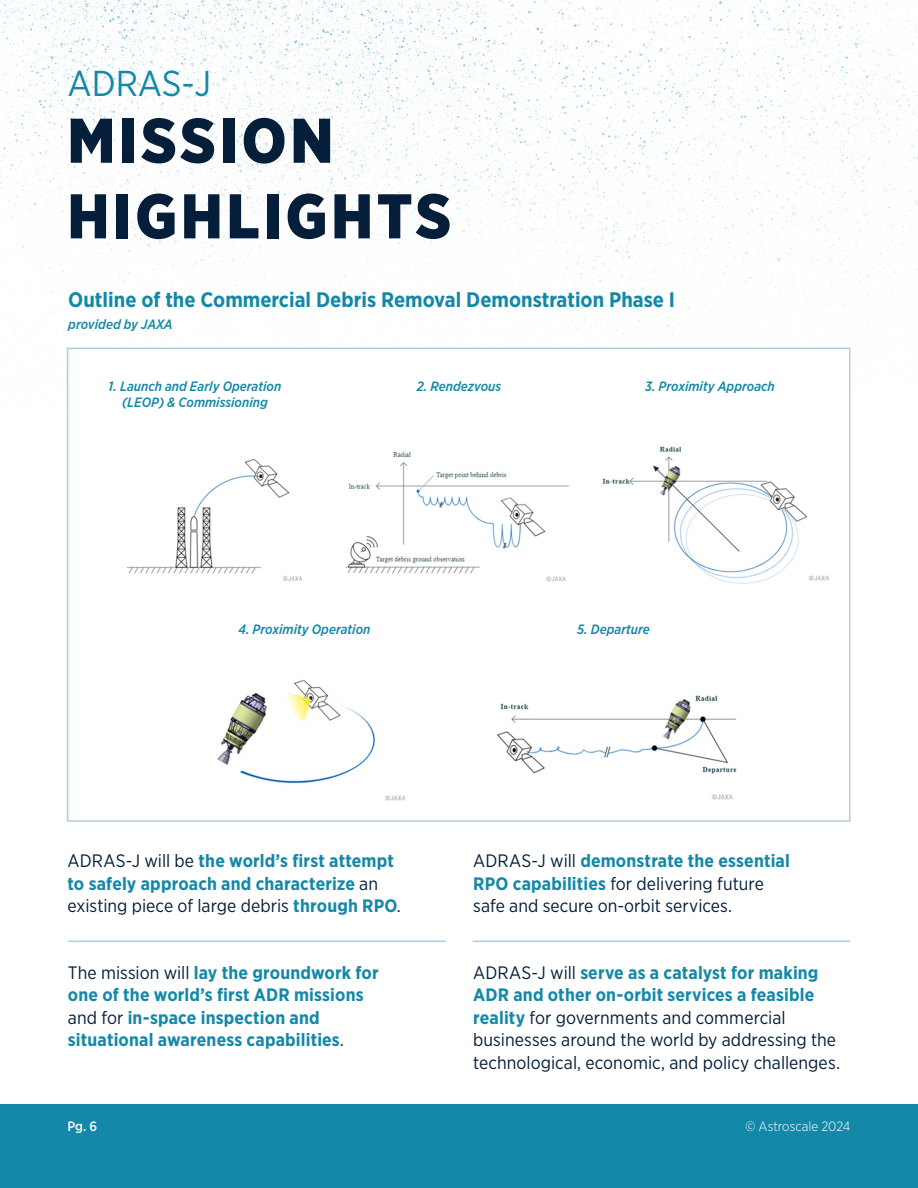
<style>
.page{position:relative;width:918px;height:1188px;background:#fff}
.page>*{position:absolute;margin:0;border:0;box-sizing:border-box;transform-origin:0 0}
.Title{font:900 63px/75.6px "Gotham Narrow";letter-spacing:.06em;color:#051f3a}
.Subtitle{font:36px "Gotham Narrow";color:#1488a8}
.Heading_2{font:700 21px "Gotham Narrow";color:#1488a8}
.Definition{font:18px/22.5px "Gotham Narrow";color:#051f3a}
.Definition-2{font:700 18px/22.5px "Gotham Narrow";letter-spacing:.01em;color:#1488a8}
.Link_to_Media{font:italic 500 13.5px/16.2px "Gotham Narrow";color:#1488a8;text-align:center}
.t1{font:300 13.5px "Gotham Narrow";color:#fff}
.t2{font:500 13.5px "Gotham Narrow";color:#fff}
.s1{font-weight:400;color:#051f3a}
.s2{font-weight:700;color:#1488a8}
</style>
<div class="page">
<img style="left:0;top:0;width:918px;height:411px">
<div style="left:67px;top:348px;width:783px;height:474px;background:#fff;border:2px solid #adcedb"></div>
<img style="left:126px;top:458px;width:177px;height:123px">
<img style="left:602px;top:446px;width:227px;height:138px">
<img style="left:345px;top:451px;width:224px;height:131px">
<img style="left:217px;top:679px;width:189px;height:122px">
<img style="left:497px;top:695px;width:240px;height:105px">
<div style="left:0;top:1104px;width:918px;height:84px;background:#1488a8"></div>
<hr style="left:68px;top:941px;width:378px;height:1px;background:#adcedb">
<hr style="left:473px;top:941px;width:377px;height:1px;background:#adcedb">
<p class="Subtitle" style="left:68px;top:61px;width:145px">ADRAS-J</p>
<p class="Title" style="left:68px;top:102px;width:385px">MISSION<br>HIGHLIGHTS</p>
<p class="Heading_2" style="left:68px;top:286px;width:608px">Outline of the Commercial Debris Removal Demonstration Phase I</p>
<p class="Link_to_Media" style="left:68px;top:316px;width:106px">provided by JAXA</p>
<p class="Link_to_Media" style="left:109px;top:378px;width:174px">1. Launch and Early Operation (LEOP) &amp; Commissioning</p>
<p class="Link_to_Media" style="left:417px;top:378px;width:86px">2. Rendezvous</p>
<p class="Link_to_Media" style="left:645px;top:378px;width:131px">3. Proximity Approach</p>
<p class="Link_to_Media" style="left:238px;top:621px;width:133px">4. Proximity Operation</p>
<p class="Link_to_Media" style="left:577px;top:621px;width:74px">5. Departure</p>
<p class="Definition-2" style="left:68px;top:850px;width:335px"><span class="s1">ADRAS-J will be</span> the world’s first attempt to safely approach and characterize <span class="s1">an existing piece of large debris</span> through RPO<span class="s1">.</span></p>
<p class="Definition-2" style="left:68px;top:961px;width:312px"><span class="s1">The mission will</span> lay the groundwork for one of the world’s first ADR missions <span class="s1">and for</span> in-space inspection and situational awareness capabilities<span class="s1">.</span></p>
<p class="Definition" style="left:473px;top:849px;width:318px">ADRAS-J will <span class="s2">demonstrate the essential<br>RPO capabilities</span> for delivering future safe and secure on-orbit services.</p>
<p class="Definition" style="left:473px;top:961px;width:368px">ADRAS-J will <span class="s2">serve as a catalyst for making ADR and other on-orbit services a feasible reality</span> for governments and commercial businesses around the world by addressing the technological, economic, and policy challenges.</p>
<p class="t2" style="left:68px;top:1118px;width:31px">Pg. 6</p>
<p class="t1" style="left:746px;top:1118px;width:106px">© Astroscale 2024</p>
</div>
